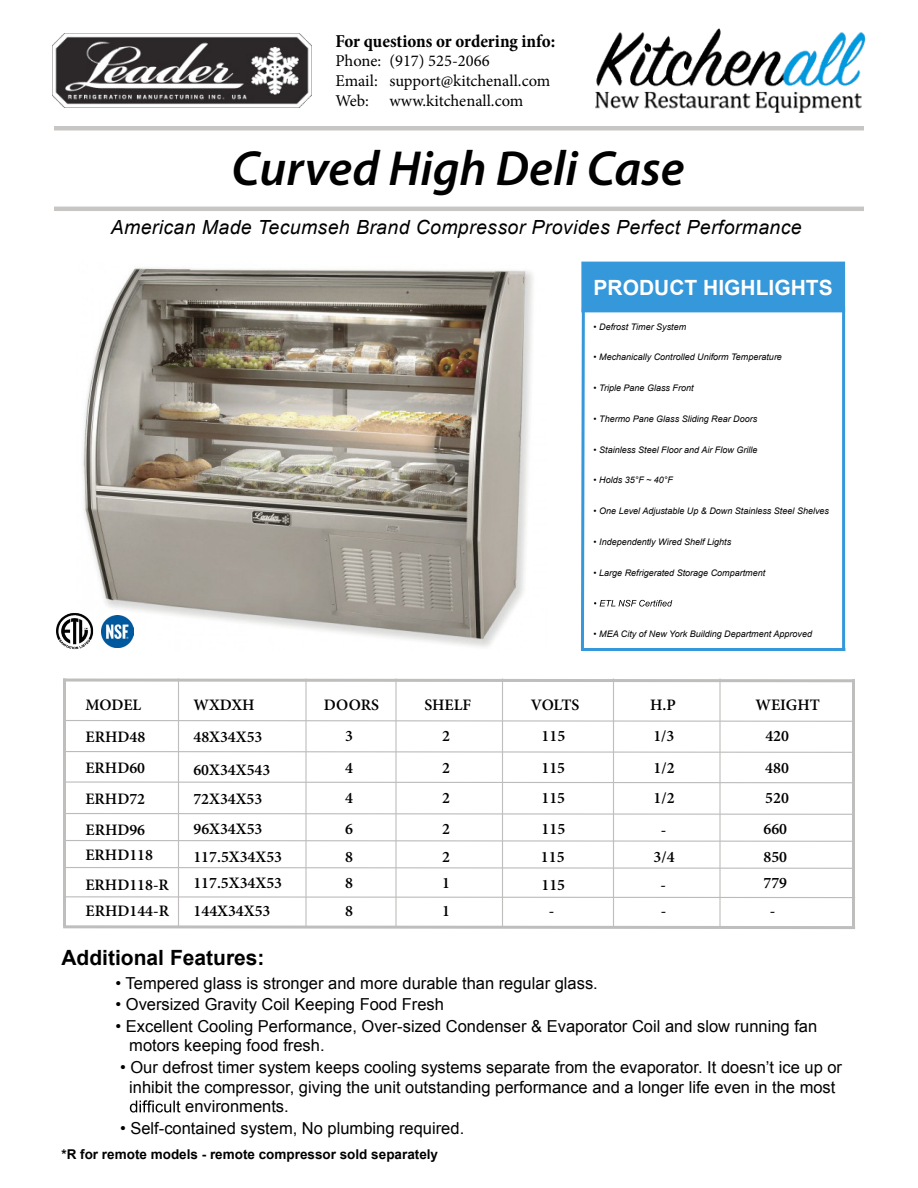
<style>
.page{position:relative;width:918px;height:1188px;background:#fff}
.page>*{position:absolute;margin:0;border:0;box-sizing:border-box;transform-origin:0 0}
.t1{font:italic 600 49.5px "Myriad Pro";color:#000}
.t2{font:700 21px "Arial";color:#000}
.t3{font:700 21px "Arial";color:#fff}
.t4{font:italic 19.5px "Arial";letter-spacing:.02em;color:#000}
.t5{font:700 condensed 18.3px "Minion Pro";letter-spacing:-.005em;color:#000}
.t6{font:16.5px/19.8px "Arial";color:#000}
.t7{font:16.5px/19.8px "Minion Pro";color:#000}
.t8{font:600 16.05px "Minion Pro";color:#000}
.t9{font:700 13.5px "Arial";color:#000}
.t10{font:italic 9px "Arial";color:#000}
</style>
<div class="page">
<img style="left:82px;top:267px;width:452px;height:381px">
<div style="left:581px;top:262px;width:264px;height:50px;background:#3498db"></div>
<svg style="left:581px;top:306px;width:5px;height:342px"></svg>
<hr style="left:581px;top:648px;width:264px;height:3px;background:#3498db">
<hr style="left:842px;top:306px;width:3px;height:345px;background:#3498db">
<hr style="left:54px;top:207px;width:810px;height:4px;background:#c8c6c5">
<hr style="left:54px;top:126px;width:810px;height:4px;background:#c8c6c5">
<svg style="left:594px;top:600px;width:78px;height:7px"></svg>
<svg style="left:63px;top:678px;width:789px;height:5px"></svg>
<svg style="left:66px;top:720px;width:786px;height:2px;background:#d9d8d7"></svg>
<svg style="left:66px;top:751px;width:786px;height:2px;background:#d9d8d7"></svg>
<svg style="left:66px;top:781px;width:786px;height:3px"></svg>
<svg style="left:66px;top:813px;width:786px;height:2px;background:#d9d8d7"></svg>
<svg style="left:66px;top:840px;width:786px;height:2px;background:#d9d8d7"></svg>
<svg style="left:66px;top:867px;width:786px;height:2px;background:#d9d8d7"></svg>
<hr style="left:63px;top:679px;width:3px;height:248px;background:#bfbebd">
<hr style="left:178px;top:679px;width:1px;height:248px;background:#bfbebd">
<hr style="left:305px;top:679px;width:2px;height:247px;background:#bfbebd">
<hr style="left:395px;top:679px;width:2px;height:247px;background:#bfbebd">
<hr style="left:502px;top:679px;width:1px;height:247px;background:#bfbebd">
<hr style="left:613px;top:679px;width:1px;height:247px;background:#bfbebd">
<hr style="left:719px;top:679px;width:2px;height:247px;background:#bfbebd">
<hr style="left:852px;top:679px;width:3px;height:247px;background:#bfbebd">
<svg style="left:130px;top:1100px;width:50px;height:13px"></svg>
<img style="left:52px;top:33px;width:260px;height:75px">
<img style="left:595px;top:28px;width:270px;height:85px">
<img style="left:56px;top:612px;width:38px;height:38px">
<img style="left:102px;top:615px;width:32px;height:32px">
<svg style="left:63px;top:924px;width:792px;height:5px"></svg>
<svg style="left:66px;top:896px;width:786px;height:3px"></svg>
<p class="t5" style="left:335px;top:28px;width:221px">For questions or ordering info:</p>
<p class="t7" style="left:335px;top:51px;width:217px">Phone: (917) 525-2066<br>Email: support@kitchenall.com<br>Web: www.kitchenall.com</p>
<h1 class="t1" style="left:232px;top:137px;width:454px">Curved High Deli Case</h1>
<p class="t4" style="left:111px;top:215px;width:693px">American Made Tecumseh Brand Compressor Provides Perfect Performance</p>
<p class="t3" style="left:594px;top:274px;width:241px">PRODUCT HIGHLIGHTS</p>
<p class="t10" style="left:594px;top:321px;width:94px">• Defrost Timer System</p>
<p class="t10" style="left:594px;top:351px;width:190px">• Mechanically Controlled Uniform Temperature</p>
<p class="t10" style="left:594px;top:382px;width:102px">• Triple Pane Glass Front</p>
<p class="t10" style="left:594px;top:413px;width:165px">• Thermo Pane Glass Sliding Rear Doors</p>
<p class="t10" style="left:594px;top:444px;width:165px">• Stainless Steel Floor and Air Flow Grille</p>
<p class="t10" style="left:594px;top:474px;width:81px">• Holds 35°F ~ 40°F</p>
<p class="t10" style="left:594px;top:505px;width:237px">• One Level Adjustable Up &amp; Down Stainless Steel Shelves</p>
<p class="t10" style="left:594px;top:536px;width:139px">• Independently Wired Shelf Lights</p>
<p class="t10" style="left:594px;top:567px;width:173px">• Large Refrigerated Storage Compartment</p>
<p class="t10" style="left:594px;top:628px;width:220px">• MEA City of New York Building Department Approved</p>
<p class="t8" style="left:85px;top:694px;width:57px">MODEL</p>
<p class="t8" style="left:193px;top:694px;width:63px">WXDXH</p>
<p class="t8" style="left:324px;top:694px;width:56px">DOORS</p>
<p class="t8" style="left:424px;top:694px;width:48px">SHELF</p>
<p class="t8" style="left:531px;top:694px;width:50px">VOLTS</p>
<p class="t8" style="left:650px;top:694px;width:27px">H.P</p>
<p class="t8" style="left:755px;top:694px;width:66px">WEIGHT</p>
<p class="t8" style="left:85px;top:726px;width:61px">ERHD48</p>
<p class="t8" style="left:193px;top:726px;width:71px">48X34X53</p>
<p class="t8" style="left:345px;top:725px;width:9px">3</p>
<p class="t8" style="left:442px;top:725px;width:9px">2</p>
<p class="t8" style="left:542px;top:725px;width:25px">115</p>
<p class="t8" style="left:653px;top:725px;width:23px">1/3</p>
<p class="t8" style="left:765px;top:725px;width:25px">420</p>
<p class="t8" style="left:85px;top:757px;width:61px">ERHD60</p>
<p class="t8" style="left:193px;top:759px;width:78px">60X34X543</p>
<p class="t8" style="left:345px;top:757px;width:9px">4</p>
<p class="t8" style="left:442px;top:757px;width:9px">2</p>
<p class="t8" style="left:542px;top:757px;width:25px">115</p>
<p class="t8" style="left:654px;top:757px;width:23px">1/2</p>
<p class="t8" style="left:765px;top:757px;width:25px">480</p>
<p class="t8" style="left:85px;top:788px;width:61px">ERHD72</p>
<p class="t8" style="left:193px;top:788px;width:71px">72X34X53</p>
<p class="t8" style="left:345px;top:786px;width:9px">4</p>
<p class="t8" style="left:442px;top:786px;width:9px">2</p>
<p class="t8" style="left:542px;top:786px;width:25px">115</p>
<p class="t8" style="left:654px;top:786px;width:23px">1/2</p>
<p class="t8" style="left:765px;top:786px;width:25px">520</p>
<p class="t8" style="left:85px;top:819px;width:61px">ERHD96</p>
<p class="t8" style="left:193px;top:817px;width:71px">96X34X53</p>
<p class="t8" style="left:345px;top:817px;width:9px">6</p>
<p class="t8" style="left:442px;top:817px;width:9px">2</p>
<p class="t8" style="left:542px;top:817px;width:25px">115</p>
<p class="t8" style="left:661px;top:819px;width:7px">-</p>
<p class="t8" style="left:764px;top:817px;width:25px">660</p>
<p class="t8" style="left:85px;top:844px;width:69px">ERHD118</p>
<p class="t8" style="left:193px;top:846px;width:90px">117.5X34X53</p>
<p class="t8" style="left:345px;top:846px;width:9px">8</p>
<p class="t8" style="left:442px;top:846px;width:9px">2</p>
<p class="t8" style="left:654px;top:846px;width:23px">3/4</p>
<p class="t8" style="left:764px;top:846px;width:25px">850</p>
<p class="t8" style="left:85px;top:874px;width:85px">ERHD118-R</p>
<p class="t8" style="left:193px;top:872px;width:90px">117.5X34X53</p>
<p class="t8" style="left:345px;top:872px;width:9px">8</p>
<p class="t8" style="left:442px;top:872px;width:9px">1</p>
<p class="t8" style="left:542px;top:874px;width:25px">115</p>
<p class="t8" style="left:661px;top:874px;width:7px">-</p>
<p class="t8" style="left:764px;top:872px;width:25px">779</p>
<p class="t8" style="left:541px;top:846px;width:25px">115</p>
<p class="t8" style="left:86px;top:900px;width:85px">ERHD144-R</p>
<p class="t8" style="left:194px;top:900px;width:78px">144X34X53</p>
<p class="t8" style="left:345px;top:900px;width:9px">8</p>
<p class="t8" style="left:442px;top:900px;width:9px">1</p>
<p class="t8" style="left:549px;top:900px;width:7px">-</p>
<p class="t8" style="left:661px;top:900px;width:7px">-</p>
<p class="t8" style="left:770px;top:900px;width:7px">-</p>
<p class="t2" style="left:61px;top:944px;width:205px">Additional Features:</p>
<p class="t6" style="left:116px;top:974px;width:484px">• Tempered glass is stronger and more durable than regular glass.</p>
<p class="t6" style="left:116px;top:995px;width:330px">• Oversized Gravity Coil Keeping Food Fresh</p>
<p class="t6" style="left:129px;top:1016px;width:690px;text-indent:-14px">• Excellent Cooling Performance, Over-sized Condenser &amp; Evaporator Coil and slow running fan motors keeping food fresh.</p>
<p class="t6" style="left:120px;top:1057px;width:724px">• Our defrost timer system keeps cooling systems separate from the evaporator. It doesn’t ice up or</p>
<p class="t6" style="left:129px;top:1077px;width:708px">inhibit the compressor, giving the unit outstanding performance and a longer life even in the most</p>
<p class="t6" style="left:185px;top:1097px;width:105px">environments.</p>
<p class="t6" style="left:120px;top:1118px;width:346px">• Self-contained system, No plumbing required.</p>
<p class="t9" style="left:61px;top:1146px;width:378px">*R for remote models - remote compressor sold separately</p>
</div>
